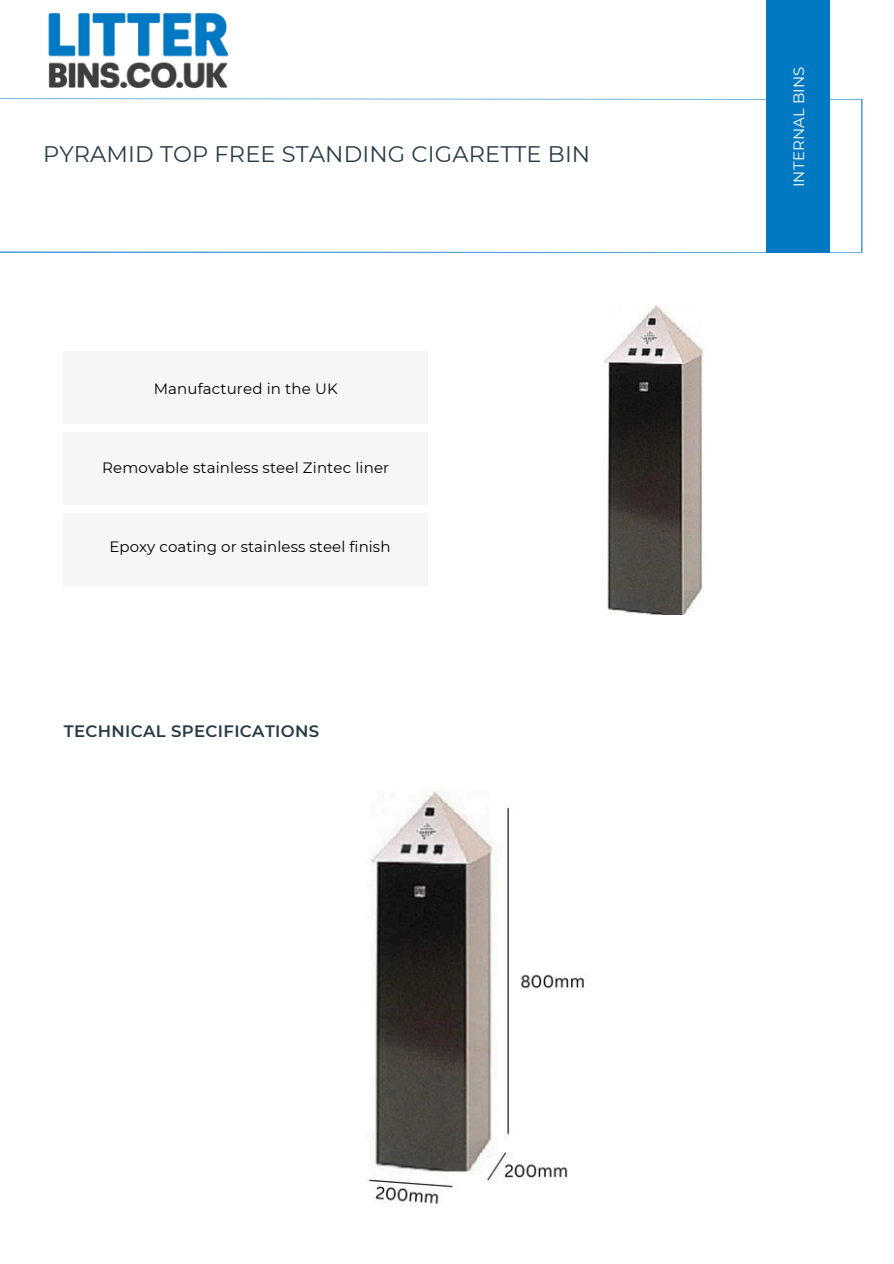
<style>
.page{position:relative;width:894px;height:1264px;background:#fff}
.page>*{position:absolute;margin:0;border:0;box-sizing:border-box;transform-origin:0 0}
.t1{font:22.5px "Montserrat";letter-spacing:.005em;color:#283b45}
.t2{font:600 16.5px "Montserrat";letter-spacing:.02em;color:#283b45}
.t3{font:15px "Montserrat";letter-spacing:.01em;color:#000}
.t4{font:15px "Montserrat";letter-spacing:.01em;color:#fff}
</style>
<div class="page">
<svg style="left:0;top:98px;width:862px;height:155px"></svg>
<div style="left:765px;top:0;width:64px;height:252px;background:#0078c2"></div>
<div style="left:64px;top:352px;width:363px;height:72px;background:#f6f6f6"></div>
<div style="left:64px;top:433px;width:363px;height:72px;background:#f6f6f6"></div>
<div style="left:64px;top:514px;width:363px;height:72px;background:#f6f6f6"></div>
<img style="left:48px;top:13px;width:181px;height:76px">
<img style="left:603px;top:305px;width:101px;height:309px">
<img style="left:368px;top:791px;width:216px;height:414px">
<p class="t1" style="left:43px;top:140px;width:548px">PYRAMID TOP FREE STANDING CIGARETTE BIN</p>
<p class="t3" style="left:154px;top:379px;width:185px">Manufactured in the UK</p>
<h2 class="t3" style="left:102px;top:458px;width:288px">Removable stainless steel Zintec liner</h2>
<p class="t3" style="left:109px;top:537px;width:282px">Epoxy coating or stainless steel finish</p>
<p class="t2" style="left:64px;top:721px;width:257px">TECHNICAL SPECIFICATIONS</p>
<p class="t4" style="left:789px;top:187px;width:122px;rotate:-90deg">INTERNAL BINS</p>
</div>
